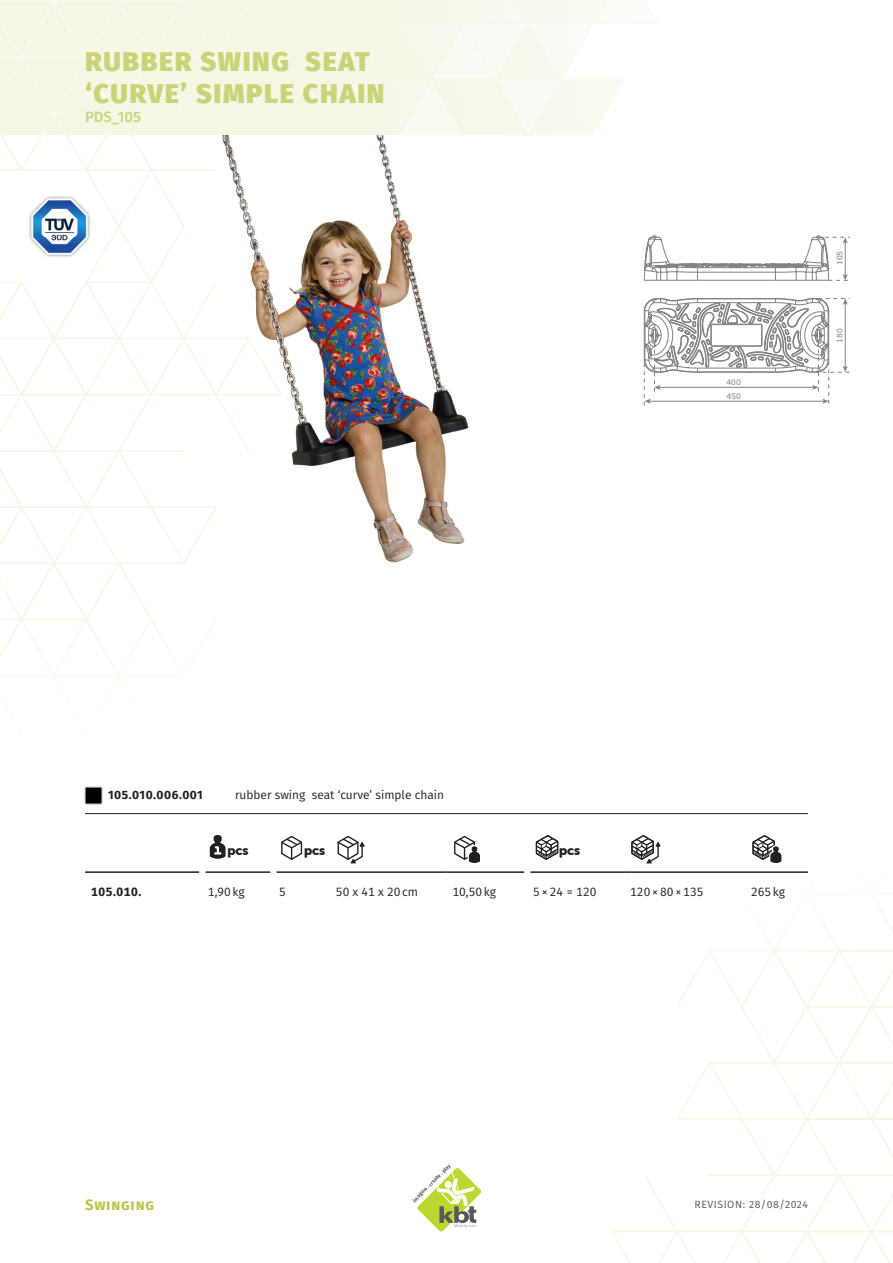
<style>
.page{position:relative;width:893px;height:1263px;background:#fff}
.page>*{position:absolute;margin:0;border:0;box-sizing:border-box;transform-origin:0 0}
.t1{font:800 27px/32.4px "Fira Sans";letter-spacing:.06em;color:#cbd379}
.prod_group{font:700 15px "Fira Sans";letter-spacing:.05em;color:#bac44d}
.PDS_nr{font:500 15px "Fira Sans";color:#cbd379}
.t2{font:13.2px "Museo Sans Rounded 900";color:#231f20}
.cell_body{font:12px "Fira Sans";color:#231f20}
.subartikel_singleline{font:12px "Fira Sans";color:#231f20}
.subartikel_singleline-2{font:700 12px "Fira Sans";color:#231f20}
.cell_body-2{font:700 12px "Fira Sans";letter-spacing:.05em;color:#231f20}
.revision_no{font:10.5px "Fira Sans";letter-spacing:.05em;color:#57585a}
.t3{font:7.65px/14px "Verdana";color:#808285}
.t4{font:500 5.25px "Fira Sans";color:#3e3e3f}
</style>
<div class="page">
<svg style="left:611px;top:950px;width:130px;height:313px"></svg>
<svg style="left:741px;top:893px;width:152px;height:370px"></svg>
<div style="left:282px;top:0;width:85px;height:135px;background:#f5f6e4"></div>
<div style="left:0;top:0;width:282px;height:135px;background:#f5f6e4"></div>
<svg style="left:152px;top:169px;width:65px;height:507px"></svg>
<svg style="left:0;top:135px;width:152px;height:566px"></svg>
<svg style="left:417px;top:1168px;width:64px;height:64px"></svg>
<svg style="left:367px;top:0;width:291px;height:135px"></svg>
<hr style="left:85px;top:813px;width:723px;height:1px;background:#231f20">
<hr style="left:85px;top:871px;width:114px;height:2px;background:#231f20">
<hr style="left:205px;top:871px;width:65px;height:2px;background:#231f20">
<hr style="left:276px;top:871px;width:54px;height:2px;background:#231f20">
<hr style="left:330px;top:871px;width:116px;height:2px;background:#231f20">
<hr style="left:446px;top:871px;width:78px;height:2px;background:#231f20">
<hr style="left:530px;top:871px;width:94px;height:2px;background:#231f20">
<hr style="left:624px;top:871px;width:121px;height:2px;background:#231f20">
<hr style="left:745px;top:871px;width:63px;height:2px;background:#231f20">
<svg style="left:210px;top:835px;width:16px;height:24px"></svg>
<svg style="left:281px;top:835px;width:22px;height:25px"></svg>
<svg style="left:337px;top:835px;width:28px;height:29px"></svg>
<svg style="left:454px;top:835px;width:26px;height:28px"></svg>
<svg style="left:535px;top:835px;width:24px;height:25px"></svg>
<svg style="left:631px;top:835px;width:30px;height:29px"></svg>
<svg style="left:752px;top:835px;width:30px;height:28px"></svg>
<img style="left:87px;top:789px;width:13px;height:13px">
<div style="left:85px;top:787px;width:17px;height:17px;border:1px solid #939598"></div>
<img style="left:206px;top:135px;width:263px;height:431px">
<svg style="left:643px;top:235px;width:207px;height:171px"></svg>
<svg style="left:0;top:171px;width:117px;height:111px"></svg>
<img style="left:26px;top:193px;width:66px;height:66px">
<h1 class="t1" style="left:85px;top:42px;width:301px">RUBBER SWING SEAT ‘CURVE’ SIMPLE CHAIN</h1>
<p class="PDS_nr" style="left:85px;top:105px;width:57px">PDS_105</p>
<p class="t3" style="left:726px;top:375px;width:16px">400<br>450</p>
<p class="t3" style="left:833px;top:265px;width:16px;rotate:-90deg">105</p>
<p class="t3" style="left:833px;top:343px;width:16px;rotate:-90deg">180</p>
<p class="subartikel_singleline-2" style="left:108px;top:785px;width:96px">105.010.006.001</p>
<p class="subartikel_singleline" style="left:235px;top:786px;width:211px">rubber swing seat ‘curve’ simple chain</p>
<p class="t2" style="left:227px;top:842px;width:23px">pcs</p>
<p class="t2" style="left:304px;top:842px;width:23px">pcs</p>
<p class="t2" style="left:559px;top:842px;width:23px">pcs</p>
<p class="cell_body-2" style="left:91px;top:882px;width:52px">105.010.</p>
<p class="cell_body" style="left:208px;top:883px;width:38px">1,90kg</p>
<p class="cell_body" style="left:279px;top:883px;width:8px">5</p>
<p class="cell_body" style="left:336px;top:883px;width:84px">50 x 41 x 20cm</p>
<p class="cell_body" style="left:452px;top:883px;width:45px">10,50kg</p>
<p class="cell_body" style="left:533px;top:883px;width:65px">5×24 = 120</p>
<p class="cell_body" style="left:630px;top:883px;width:75px">120×80×135</p>
<p class="cell_body" style="left:751px;top:883px;width:35px">265kg</p>
<p class="t4" style="left:410px;top:1198px;width:53px;rotate:-45deg">imagine . create . play</p>
<p class="prod_group" style="left:85px;top:1192px;width:71px">Swinging</p>
<p class="revision_no" style="left:695px;top:1197px;width:115px">REVISION: 28/08/2024</p>
</div>
